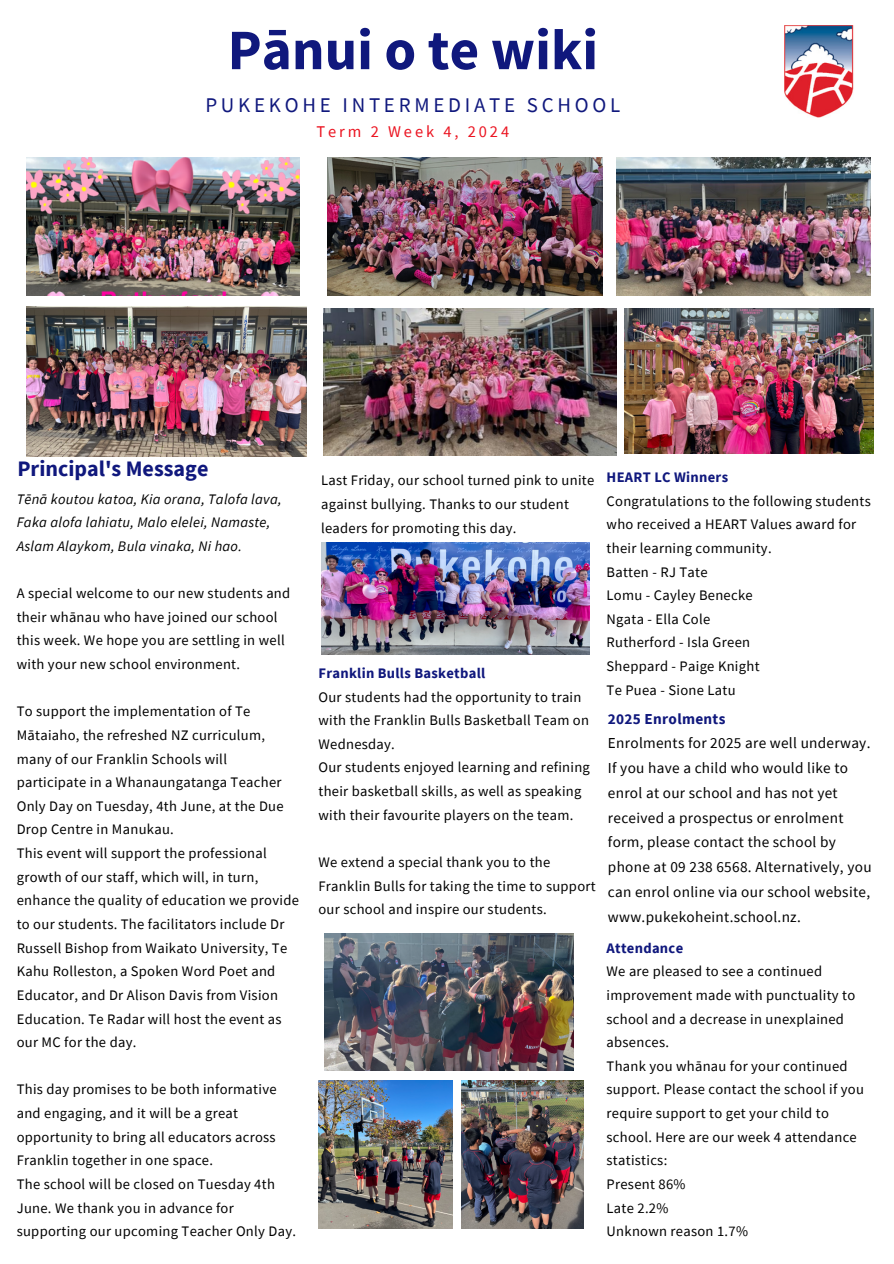
<style>
.page{position:relative;width:894px;height:1264px;background:#fff}
.page>*{position:absolute;margin:0;border:0;box-sizing:border-box;transform-origin:0 0}
.t1{font:700 57.3px "Source Sans Pro";color:#10187d}
.t2{font:700 22.05px "Source Sans Pro";color:#10187d}
.t3{font:20.85px "Source Sans Pro";letter-spacing:.18em;color:#10187d}
.t4{font:16.35px "Source Sans Pro";letter-spacing:.18em;color:#eb1320}
.t5{font:15.15px/24.8px "Source Sans Pro";letter-spacing:.02em;color:#000}
.t6{font:14.55px/23.7px "Source Sans Pro";letter-spacing:.02em;color:#000}
.t7{font:italic 14.55px/23.7px "Source Sans Pro";letter-spacing:.02em;color:#000}
.t8{font:700 14.55px "Source Sans Pro";letter-spacing:.02em;color:#10187d}
.s1{font-weight:700;color:#10187d}
</style>
<div class="page">
<img style="left:784px;top:26px;width:70px;height:92px">
<img style="left:324px;top:933px;width:249px;height:137px">
<img style="left:318px;top:1080px;width:134px;height:148px">
<img style="left:27px;top:157px;width:272px;height:139px">
<img style="left:328px;top:157px;width:274px;height:138px">
<img style="left:624px;top:308px;width:249px;height:145px">
<img style="left:616px;top:157px;width:254px;height:139px">
<img style="left:321px;top:542px;width:268px;height:112px">
<img style="left:462px;top:1080px;width:121px;height:148px">
<img style="left:27px;top:307px;width:279px;height:149px">
<img style="left:323px;top:308px;width:293px;height:148px">
<p class="t1" style="left:227px;top:13px;width:372px">Pānui o te wiki</p>
<p class="t3" style="left:205px;top:91px;width:416px">PUKEKOHE INTERMEDIATE SCHOOL</p>
<p class="t4" style="left:316px;top:121px;width:194px">Term 2 Week 4, 2024</p>
<p class="t2" style="left:17px;top:454px;width:192px">Principal's Message</p>
<p class="t7" style="left:17px;top:486px;width:266px">Tēnā koutou katoa, Kia orana, Talofa lava,<br>Faka alofa lahiatu, Malo elelei, Namaste,<br>Aslam Alaykom, Bula vinaka, Ni hao.</p>
<p class="t6" style="left:17px;top:581px;width:275px">A special welcome to our new students and their whānau who have joined our school this week. We hope you are settling in well with your new school environment.</p>
<p class="t6" style="left:17px;top:699px;width:268px">To support the implementation of Te Mātaiaho, the refreshed NZ curriculum, many of our Franklin Schools will participate in a Whanaungatanga Teacher Only Day on Tuesday, 4th June, at the Due Drop Centre in Manukau.</p>
<p class="t6" style="left:17px;top:841px;width:284px">This event will support the professional growth of our staff, which will, in turn, enhance the quality of education we provide to our students. The facilitators include Dr Russell Bishop from Waikato University, Te Kahu Rolleston, a Spoken Word Poet and Educator, and Dr Alison Davis from Vision Education. Te Radar will host the event as our MC for the day.</p>
<p class="t6" style="left:17px;top:1077px;width:261px">This day promises to be both informative and engaging, and it will be a great opportunity to bring all educators across Franklin together in one space.</p>
<p class="t6" style="left:17px;top:1171px;width:281px">The school will be closed on Tuesday 4th<br>June. We thank you in advance for supporting our upcoming Teacher Only Day.</p>
<p class="t6" style="left:321px;top:468px;width:275px">Last Friday, our school turned pink to unite against bullying. Thanks to our student leaders for promoting this day.</p>
<p class="t8" style="left:318px;top:663px;width:168px">Franklin Bulls Basketball</p>
<p class="t6" style="left:318px;top:684px;width:272px">Our students had the opportunity to train with the Franklin Bulls Basketball Team on<br>Wednesday.</p>
<p class="t6" style="left:318px;top:755px;width:273px">Our students enjoyed learning and refining their basketball skills, as well as speaking with their favourite players on the team.</p>
<p class="t6" style="left:318px;top:850px;width:279px">We extend a special thank you to the<br>Franklin Bulls for taking the time to support our school and inspire our students.</p>
<h4 class="t8" style="left:606px;top:467px;width:123px">HEART LC Winners</h4>
<p class="t6" style="left:606px;top:488px;width:266px">Congratulations to the following students who received a HEART Values award for their learning community.</p>
<p class="t6" style="left:606px;top:559px;width:102px">Batten - RJ Tate</p>
<p class="t6" style="left:606px;top:583px;width:148px">Lomu - Cayley Benecke</p>
<p class="t6" style="left:606px;top:607px;width:105px">Ngata - Ella Cole</p>
<p class="t6" style="left:606px;top:630px;width:145px">Rutherford - Isla Green</p>
<p class="t6" style="left:606px;top:654px;width:154px">Sheppard - Paige Knight</p>
<p class="t6" style="left:606px;top:677px;width:130px">Te Puea - Sione Latu</p>
<p class="t5" style="left:607px;top:706px;width:265px"><span class="s1">2025 Enrolments<br></span>Enrolments for 2025 are well underway.<br>If you have a child who would like to enrol at our school and has not yet received a prospectus or enrolment form, please contact the school by phone at 09 238 6568. Alternatively, you can enrol online via our school website, www.pukekoheint.school.nz.</p>
<p class="t8" style="left:606px;top:938px;width:78px">Attendance</p>
<p class="t6" style="left:606px;top:959px;width:250px">We are pleased to see a continued improvement made with punctuality to school and a decrease in unexplained absences.</p>
<p class="t6" style="left:606px;top:1053px;width:259px">Thank you whānau for your continued support. Please contact the school if you require support to get your child to school. Here are our week 4 attendance statistics:</p>
<p class="t6" style="left:606px;top:1171px;width:80px">Present 86%</p>
<p class="t6" style="left:606px;top:1195px;width:63px">Late 2.2%</p>
<p class="t6" style="left:606px;top:1219px;width:143px">Unknown reason 1.7%</p>
</div>
